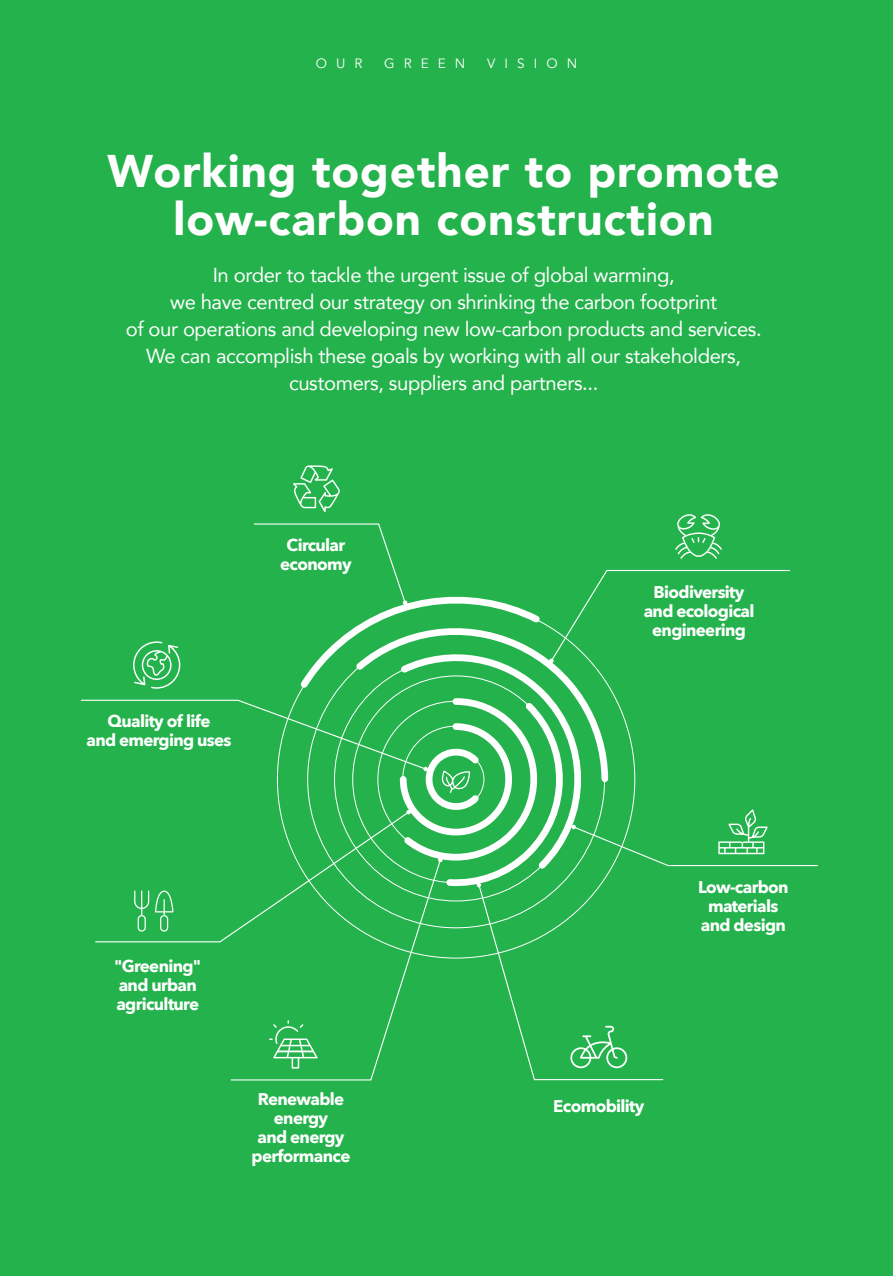
<style>
.page{position:relative;width:893px;height:1276px;background:#23b24b}
.page>*{position:absolute;margin:0;border:0;box-sizing:border-box;transform-origin:0 0}
.t1{font:900 45.68px/47.2px "Avenir";letter-spacing:.02em;color:#fff;text-align:center}
.t2{font:20.25px/27px "Avenir";letter-spacing:-.02em;color:#fff;text-align:center}
.t3{font:700 16.88px/19.1px "Avenir Next";letter-spacing:-.04em;color:#fff;text-align:center}
.t4{font:13.5px "Avenir";letter-spacing:.67em;color:#fff}
</style>
<div class="page">
<svg style="left:80px;top:465px;width:738px;height:615px"></svg>
<svg style="left:350px;top:611px;width:262px;height:174px"></svg>
<p class="t4" style="left:316px;top:56px;width:48px">OUR</p>
<p class="t4" style="left:384px;top:56px;width:83px">GREEN</p>
<p class="t4" style="left:487px;top:56px;width:91px">VISION</p>
<h1 class="t1" style="left:108px;top:147px;width:674px">Working together to promote low-carbon construction</h1>
<p class="t2" style="left:126px;top:261px;width:637px">In order to tackle the urgent issue of global warming,<br>we have centred our strategy on shrinking the carbon footprint<br>of our operations and developing new low-carbon products and services.<br>We can accomplish these goals by working with all our stakeholders, customers, suppliers and partners...</p>
<p class="t3" style="left:280px;top:535px;width:73px">Circular economy</p>
<p class="t3" style="left:87px;top:711px;width:146px">Quality of life<br>and emerging uses</p>
<p class="t3" style="left:114px;top:956px;width:89px;text-align:left">"Greening" and urban agriculture</p>
<p class="t3" style="left:252px;top:1089px;width:100px">Renewable energy<br>and energy performance</p>
<p class="t3" style="left:644px;top:582px;width:112px">Biodiversity and ecological engineering</p>
<p class="t3" style="left:698px;top:877px;width:92px">Low-carbon materials and design</p>
<p class="t3" style="left:553px;top:1096px;width:93px">Ecomobility</p>
</div>
